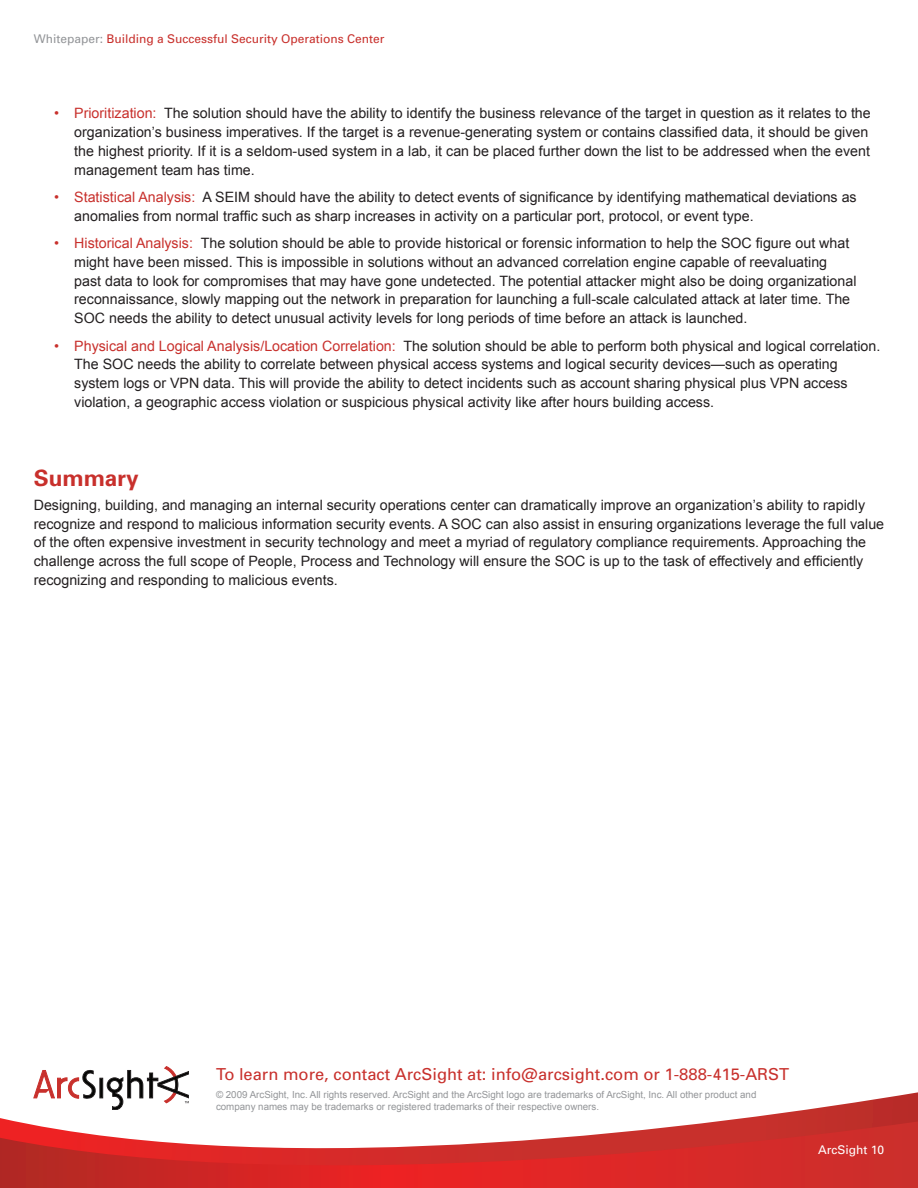
<style>
.page{position:relative;width:918px;height:1188px;background:#fff}
.page>*{position:absolute;margin:0;border:0;box-sizing:border-box;transform-origin:0 0}
.t1{font:700 22.5px "Univers";color:#c8302c}
.t2{font:16.5px "Univers";color:#c8302c}
.t3{font:14.25px/18.8px "Arial";color:#231f20}
.t4{font:12px "Univers";color:#c8302c}
.t5{font:12px "Univers";color:#fff}
.t6{font:9.75px/11.7px "Arial";color:#939598}
.s1{color:#939598}
.s2{color:#c8302c}
</style>
<div class="page">
<svg style="left:0;top:1092px;width:918px;height:29px"></svg>
<svg style="left:0;top:1121px;width:918px;height:67px"></svg>
<div style="left:100px;top:1078px;width:3px;height:20px;border:1px solid #231f20"></div>
<svg style="left:34px;top:1070px;width:62px;height:29px"></svg>
<svg style="left:107px;top:1066px;width:82px;height:44px"></svg>
<p class="t4" style="left:34px;top:32px;width:352px"><span class="s1">Whitepaper:</span> Building a Successful Security Operations Center</p>
<p class="t3" style="left:74px;top:104px;width:798px;text-indent:-20px"><span class="s2">• Prioritization:</span> The solution should have the ability to identify the business relevance of the target in question as it relates to the organization’s business imperatives. If the target is a revenue-generating system or contains classified data, it should be given the highest priority. If it is a seldom-used system in a lab, it can be placed further down the list to be addressed when the event management team has time.</p>
<p class="t3" style="left:74px;top:188px;width:784px;text-indent:-20px"><span class="s2">• Statistical Analysis:</span> A SEIM should have the ability to detect events of significance by identifying mathematical deviations as anomalies from normal traffic such as sharp increases in activity on a particular port, protocol, or event type.</p>
<p class="t3" style="left:74px;top:234px;width:784px;text-indent:-20px"><span class="s2">• Historical Analysis:</span> The solution should be able to provide historical or forensic information to help the SOC figure out what might have been missed. This is impossible in solutions without an advanced correlation engine capable of reevaluating past data to look for compromises that may have gone undetected. The potential attacker might also be doing organizational reconnaissance, slowly mapping out the network in preparation for launching a full-scale calculated attack at later time. The SOC needs the ability to detect unusual activity levels for long periods of time before an attack is launched.</p>
<p class="t3" style="left:74px;top:336px;width:808px;text-indent:-20px"><span class="s2">• Physical and Logical Analysis/Location Correlation:</span> The solution should be able to perform both physical and logical correlation.<br>The SOC needs the ability to correlate between physical access systems and logical security devices—such as operating system logs or VPN data. This will provide the ability to detect incidents such as account sharing physical plus VPN access violation, a geographic access violation or suspicious physical activity like after hours building access.</p>
<h1 class="t1" style="left:34px;top:463px;width:107px">Summary</h1>
<p class="t3" style="left:34px;top:496px;width:852px">Designing, building, and managing an internal security operations center can dramatically improve an organization’s ability to rapidly recognize and respond to malicious information security events. A SOC can also assist in ensuring organizations leverage the full value of the often expensive investment in security technology and meet a myriad of regulatory compliance requirements. Approaching the challenge across the full scope of People, Process and Technology will ensure the SOC is up to the task of effectively and efficiently recognizing and responding to malicious events.</p>
<p class="t2" style="left:216px;top:1064px;width:575px">To learn more, contact ArcSight at: info@arcsight.com or 1-888-415-ARST</p>
<p class="t6" style="left:216px;top:1089px;width:542px">© 2009 ArcSight, Inc. All rights reserved. ArcSight and the ArcSight logo are trademarks of ArcSight, Inc. All other product and company names may be trademarks or registered trademarks of their respective owners.</p>
<p class="t5" style="left:818px;top:1142px;width:68px">ArcSight 10</p>
</div>
